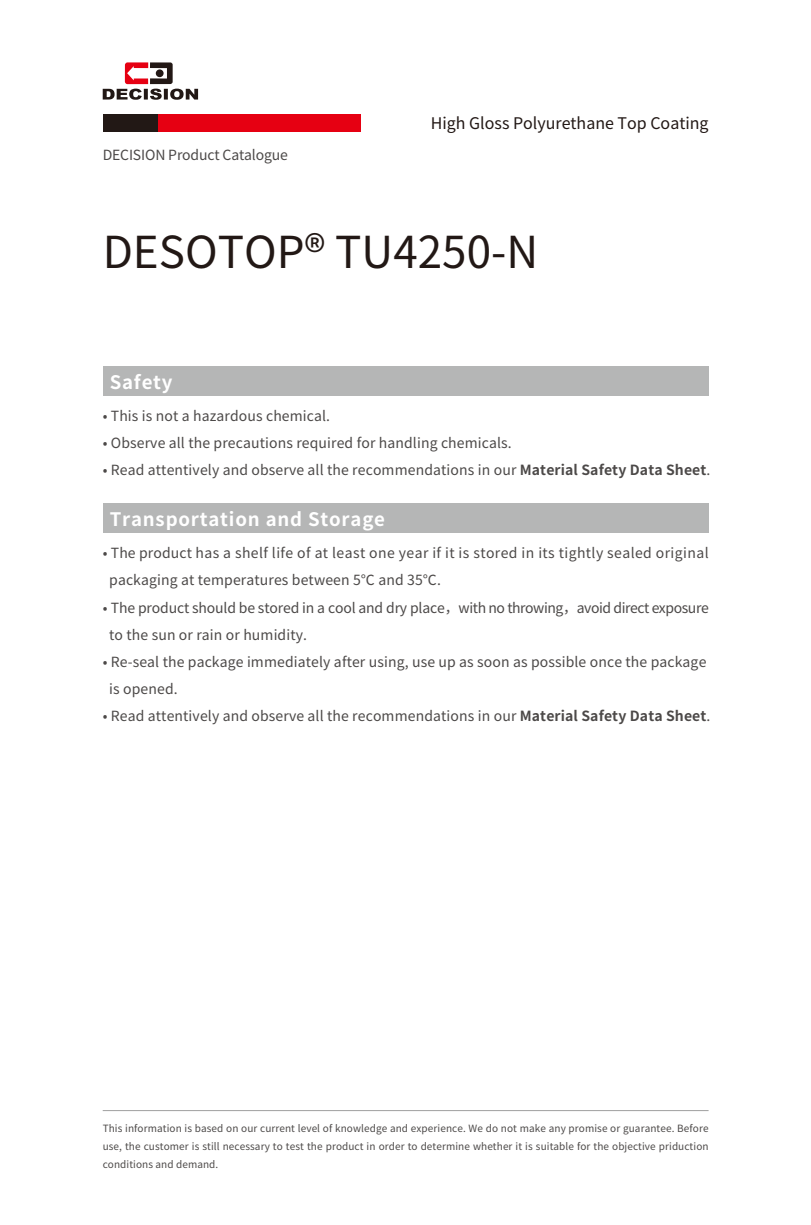
<style>
.page{position:relative;width:811px;height:1225px;background:#fff}
.page>*{position:absolute;margin:0;border:0;box-sizing:border-box;transform-origin:0 0}
.t1{font:44px "Noto Sans Hans";color:#221815}
.t2{font:700 18.6px "Noto Sans Hans";letter-spacing:.045em;color:#fff}
.t3{font:16px "Noto Sans Hans";color:#221815}
.t4{font:14px/27.2px "Noto Sans Hans";letter-spacing:.01em;color:#4c4948}
.t5{font:14px/27.2px "Noto Sans Hans";letter-spacing:-.01em;color:#4c4948}
.t6{font:14px/27.2px "Noto Sans Hans";letter-spacing:.03em;color:#4c4948}
.t7{font:10px/18px "Noto Sans Hans";letter-spacing:.01em;color:#4c4948;text-align:justify}
.s1{font-weight:700}
</style>
<div class="page">
<div style="left:157px;top:115px;width:204px;height:17px;background:#e60012"></div>
<div style="left:103px;top:115px;width:54px;height:17px;background:#221815"></div>
<svg style="left:103px;top:62px;width:95px;height:38px"></svg>
<div style="left:156px;top:69px;width:8px;height:8px;background:#221815;border-radius:50%"></div>
<hr style="left:103px;top:1110px;width:605px;height:1px;background:#9fa0a0">
<div style="left:103px;top:366px;width:605px;height:29px;background:#b5b6b6"></div>
<div style="left:103px;top:503px;width:605px;height:30px;background:#b5b6b6"></div>
<p class="t5" style="left:103px;top:141px;width:187px">DECISION Product Catalogue</p>
<p class="t3" style="left:431px;top:114px;width:279px">High Gloss Polyurethane Top Coating</p>
<h1 class="t1" style="left:103px;top:227px;width:437px">DESOTOP® TU4250-N</h1>
<h2 class="t2" style="left:110px;top:371px;width:64px">Safety</h2>
<p class="t4" style="left:103px;top:402px;width:229px">• This is not a hazardous chemical.</p>
<p class="t4" style="left:103px;top:430px;width:410px">• Observe all the precautions required for handling chemicals.</p>
<p class="t4" style="left:103px;top:457px;width:609px">• Read attentively and observe all the recommendations in our <span class="s1">Material Safety Data Sheet</span>.</p>
<h2 class="t2" style="left:110px;top:509px;width:277px">Transportation and Storage</h2>
<p class="t6" style="left:109px;top:540px;width:601px;text-indent:-7px">• The product has a shelf life of at least one year if it is stored in its tightly sealed original packaging at temperatures between 5℃ and 35℃.</p>
<p class="t5" style="left:109px;top:594px;width:601px;text-indent:-7px">• The product should be stored in a cool and dry place，with no throwing，avoid direct exposure to the sun or rain or humidity.</p>
<p class="t4" style="left:109px;top:648px;width:598px;text-indent:-7px">• Re-seal the package immediately after using, use up as soon as possible once the package is opened.</p>
<p class="t4" style="left:103px;top:703px;width:609px">• Read attentively and observe all the recommendations in our <span class="s1">Material Safety Data Sheet</span>.</p>
<p class="t7" style="left:103px;top:1119px;width:607px">This information is based on our current level of knowledge and experience. We do not make any promise or guarantee. Before use, the customer is still necessary to test the product in order to determine whether it is suitable for the objective priduction conditions and demand.</p>
</div>
